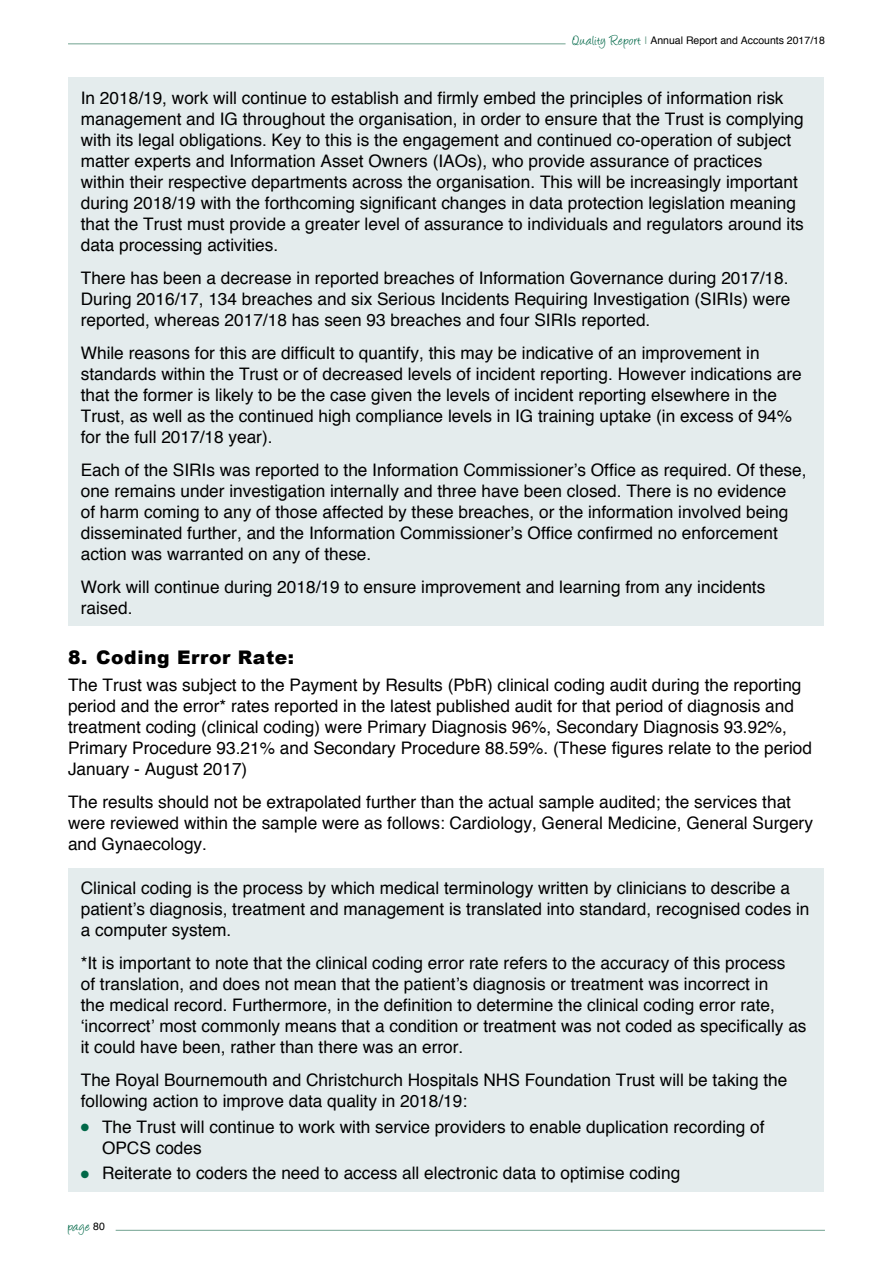
<style>
.page{position:relative;width:893px;height:1263px;background:#fff}
.page>*{position:absolute;margin:0;border:0;box-sizing:border-box;transform-origin:0 0}
.t1{font:900 18.75px "Arial";letter-spacing:.03em;color:#000}
.t2{font:17.25px/21px "Helvetica";color:#000}
.t3{font:15px "Angelina";color:#006848}
.t4{font:10.5px "Helvetica";color:#000}
.s1{font-family:"Angelina";font-size:15px;color:#006848}
.s2{color:#71a290}
.s3{color:#006848}
.s4{font-family:"Helvetica";font-size:10.5px;color:#000}
</style>
<div class="page">
<hr style="left:68px;top:43px;width:498px;height:1px;background:#71a290">
<hr style="left:116px;top:1230px;width:709px;height:1px;background:#71a290">
<div style="left:68px;top:78px;width:755px;height:548px;background:#e4eced"></div>
<div style="left:68px;top:868px;width:755px;height:324px;background:#e4eced"></div>
<p class="t4" style="left:573px;top:34px;width:253px"><span class="s1">Quality Report</span> <span class="s2">|</span> Annual Report and Accounts 2017/18</p>
<p class="t2" style="left:81px;top:87px;width:724px">In 2018/19, work will continue to establish and firmly embed the principles of information risk management and IG throughout the organisation, in order to ensure that the Trust is complying with its legal obligations. Key to this is the engagement and continued co-operation of subject matter experts and Information Asset Owners (IAOs), who provide assurance of practices within their respective departments across the organisation. This will be increasingly important during 2018/19 with the forthcoming significant changes in data protection legislation meaning that the Trust must provide a greater level of assurance to individuals and regulators around its data processing activities.</p>
<p class="t2" style="left:81px;top:267px;width:711px;text-align:justify">There has been a decrease in reported breaches of Information Governance during 2017/18.<br>During 2016/17, 134 breaches and six Serious Incidents Requiring Investigation (SIRIs) were reported, whereas 2017/18 has seen 93 breaches and four SIRIs reported.</p>
<p class="t2" style="left:81px;top:342px;width:722px">While reasons for this are difficult to quantify, this may be indicative of an improvement in standards within the Trust or of decreased levels of incident reporting. However indications are that the former is likely to be the case given the levels of incident reporting elsewhere in the Trust, as well as the continued high compliance levels in IG training uptake (in excess of 94% for the full 2017/18 year).</p>
<p class="t2" style="left:81px;top:459px;width:727px">Each of the SIRIs was reported to the Information Commissioner’s Office as required. Of these, one remains under investigation internally and three have been closed. There is no evidence<br>of harm coming to any of those affected by these breaches, or the information involved being disseminated further, and the Information Commissioner’s Office confirmed no enforcement action was warranted on any of these.</p>
<p class="t2" style="left:81px;top:575px;width:686px">Work will continue during 2018/19 to ensure improvement and learning from any incidents raised.</p>
<p class="t1" style="left:68px;top:647px;width:228px">8. Coding Error Rate:</p>
<p class="t2" style="left:68px;top:674px;width:746px">The Trust was subject to the Payment by Results (PbR) clinical coding audit during the reporting period and the error* rates reported in the latest published audit for that period of diagnosis and treatment coding (clinical coding) were Primary Diagnosis 96%, Secondary Diagnosis 93.92%, Primary Procedure 93.21% and Secondary Procedure 88.59%. (These figures relate to the period January - August 2017)</p>
<p class="t2" style="left:68px;top:791px;width:746px">The results should not be extrapolated further than the actual sample audited; the services that were reviewed within the sample were as follows: Cardiology, General Medicine, General Surgery and Gynaecology.</p>
<p class="t2" style="left:81px;top:877px;width:730px">Clinical coding is the process by which medical terminology written by clinicians to describe a patient’s diagnosis, treatment and management is translated into standard, recognised codes in a computer system.</p>
<p class="t2" style="left:81px;top:952px;width:727px">*It is important to note that the clinical coding error rate refers to the accuracy of this process<br>of translation, and does not mean that the patient’s diagnosis or treatment was incorrect in<br>the medical record. Furthermore, in the definition to determine the clinical coding error rate, ‘incorrect’ most commonly means that a condition or treatment was not coded as specifically as it could have been, rather than there was an error.</p>
<p class="t2" style="left:81px;top:1069px;width:708px">The Royal Bournemouth and Christchurch Hospitals NHS Foundation Trust will be taking the following action to improve data quality in 2018/19:</p>
<p class="t2" style="left:102px;top:1115px;width:664px;text-indent:-21px"><span class="s3">●</span> The Trust will continue to work with service providers to enable duplication recording of<br>OPCS codes</p>
<p class="t2" style="left:81px;top:1162px;width:601px"><span class="s3">●</span> Reiterate to coders the need to access all electronic data to optimise coding</p>
<p class="t3" style="left:68px;top:1220px;width:38px">page <span class="s4">80</span></p>
</div>
